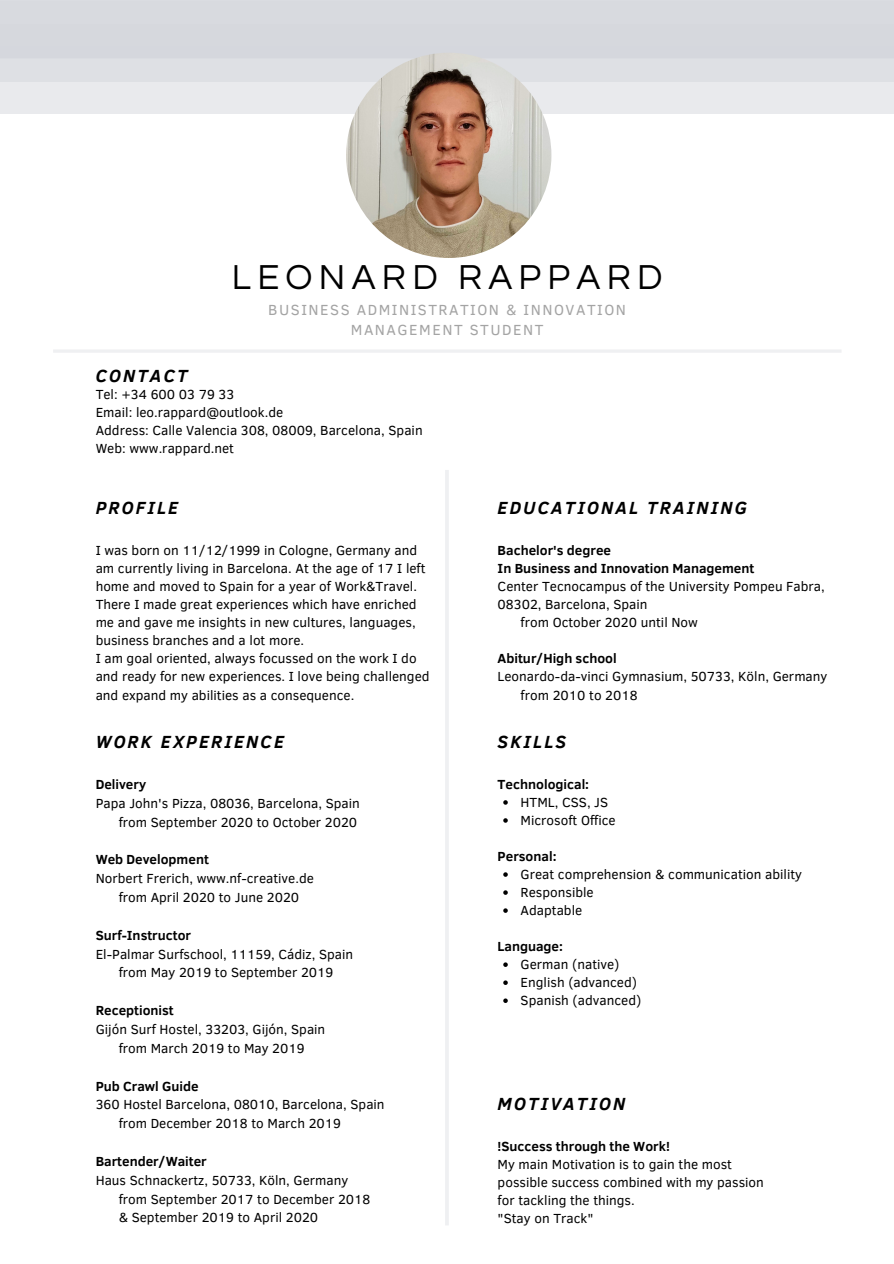
<style>
.page{position:relative;width:894px;height:1264px;background:#fff}
.page>*{position:absolute;margin:0;border:0;box-sizing:border-box;transform-origin:0 0}
.t1{font:36px "Questrial";letter-spacing:.175em;color:#000}
.t2{font:italic 700 18px "Clear Sans";letter-spacing:.12em;color:#000}
.t3{font:15px/20.2px "Clear Sans";letter-spacing:.1em;color:#a4a4a4;text-align:center}
.t4{font:13.5px/18px "Clear Sans";color:#000}
.t5{font:700 13.5px/18px "Clear Sans";color:#000}
</style>
<div class="page">
<hr style="left:445px;top:470px;width:3px;height:755px;background:#eff0f2">
<hr style="left:53px;top:350px;width:788px;height:3px;background:#eff0f2">
<div style="left:0;top:46px;width:893px;height:67px;background:#e9eaed"></div>
<svg style="left:503px;top:800px;width:4px;height:4px"></svg>
<svg style="left:503px;top:818px;width:4px;height:4px"></svg>
<svg style="left:503px;top:872px;width:4px;height:4px"></svg>
<svg style="left:503px;top:890px;width:4px;height:4px"></svg>
<svg style="left:503px;top:908px;width:4px;height:4px"></svg>
<svg style="left:503px;top:962px;width:4px;height:4px"></svg>
<svg style="left:503px;top:980px;width:4px;height:4px"></svg>
<svg style="left:503px;top:998px;width:4px;height:4px"></svg>
<div style="left:0;top:24px;width:893px;height:57px;background:#dee0e4"></div>
<div style="left:0;top:1px;width:893px;height:57px;background:#d5d7dd"></div>
<img style="left:346px;top:53px;width:205px;height:205px;border-radius:50%">
<h2 class="t2" style="left:96px;top:362px;width:93px">CONTACT</h2>
<h1 class="t1" style="left:232px;top:260px;width:432px">LEONARD RAPPARD</h1>
<p class="t3" style="left:268px;top:298px;width:359px">BUSINESS ADMINISTRATION &amp; INNOVATION<br>MANAGEMENT STUDENT</p>
<p class="t4" style="left:96px;top:385px;width:328px">Tel: +34 600 03 79 33<br>Email: leo.rappard@outlook.de<br>Address: Calle Valencia 308, 08009, Barcelona, Spain<br>Web: www.rappard.net</p>
<h2 class="t2" style="left:96px;top:495px;width:84px">PROFILE</h2>
<p class="t4" style="left:96px;top:541px;width:335px">I was born on 11/12/1999 in Cologne, Germany and am currently living in Barcelona. At the age of 17 I left home and moved to Spain for a year of Work&amp;Travel.<br>There I made great experiences which have enriched me and gave me insights in new cultures, languages, business branches and a lot more.<br>I am goal oriented, always focussed on the work I do and ready for new experiences. I love being challenged and expand my abilities as a consequence.</p>
<h2 class="t2" style="left:96px;top:728px;width:190px">WORK EXPERIENCE</h2>
<p class="t5" style="left:96px;top:774px;width:52px">Delivery</p>
<p class="t4" style="left:96px;top:793px;width:265px;line-height:18.9px;text-align:right">Papa John's Pizza, 08036, Barcelona, Spain from September 2020 to October 2020</p>
<p class="t5" style="left:96px;top:850px;width:115px">Web Development</p>
<p class="t4" style="left:119px;top:868px;width:197px;line-height:18.9px;text-indent:-23px">Norbert Frerich, www.nf-creative.de from April 2020 to June 2020</p>
<p class="t5" style="left:96px;top:925px;width:97px">Surf-Instructor</p>
<p class="t4" style="left:96px;top:943px;width:259px;line-height:18.9px;text-align:center">El-Palmar Surfschool, 11159, Cádiz, Spain from May 2019 to September 2019</p>
<p class="t5" style="left:96px;top:1000px;width:80px">Receptionist</p>
<p class="t4" style="left:96px;top:1019px;width:231px;line-height:18.9px;text-align:center">Gijón Surf Hostel, 33203, Gijón, Spain from March 2019 to May 2019</p>
<p class="t5" style="left:96px;top:1076px;width:104px">Pub Crawl Guide</p>
<p class="t4" style="left:119px;top:1094px;width:267px;line-height:18.9px;text-indent:-23px">360 Hostel Barcelona, 08010, Barcelona, Spain from December 2018 to March 2019</p>
<p class="t5" style="left:96px;top:1151px;width:113px">Bartender/Waiter</p>
<p class="t4" style="left:119px;top:1169px;width:253px;line-height:18.9px;text-indent:-23px">Haus Schnackertz, 50733, Köln, Germany from September 2017 to December 2018 &amp; September 2019 to April 2020</p>
<h2 class="t2" style="left:497px;top:495px;width:251px">EDUCATIONAL TRAINING</h2>
<p class="t5" style="left:497px;top:541px;width:258px">Bachelor's degree<br>In Business and Innovation Management</p>
<p class="t4" style="left:497px;top:577px;width:328px">Center Tecnocampus of the University Pompeu Fabra,</p>
<p class="t4" style="left:497px;top:595px;width:151px">08302, Barcelona, Spain</p>
<p class="t4" style="left:520px;top:613px;width:179px">from October 2020 until Now</p>
<p class="t5" style="left:497px;top:649px;width:120px">Abitur/High school</p>
<p class="t4" style="left:520px;top:667px;width:308px;text-indent:-23px">Leonardo-da-vinci Gymnasium, 50733, Köln, Germany from 2010 to 2018</p>
<h2 class="t2" style="left:497px;top:728px;width:70px">SKILLS</h2>
<p class="t5" style="left:497px;top:774px;width:93px">Technological:</p>
<p class="t4" style="left:520px;top:792px;width:97px">HTML, CSS, JS<br>Microsoft Office</p>
<p class="t5" style="left:497px;top:846px;width:60px">Personal:</p>
<p class="t4" style="left:520px;top:864px;width:283px">Great comprehension &amp; communication ability<br>Responsible<br>Adaptable</p>
<p class="t5" style="left:497px;top:936px;width:67px">Language:</p>
<p class="t4" style="left:520px;top:954px;width:122px">German (native)<br>English (advanced)<br>Spanish (advanced)</p>
<h2 class="t2" style="left:497px;top:1090px;width:129px">MOTIVATION</h2>
<p class="t5" style="left:497px;top:1136px;width:174px">!Success through the Work!</p>
<p class="t4" style="left:497px;top:1154px;width:268px">My main Motivation is to gain the most possible success combined with my passion for tackling the things.<br>"Stay on Track"</p>
</div>
